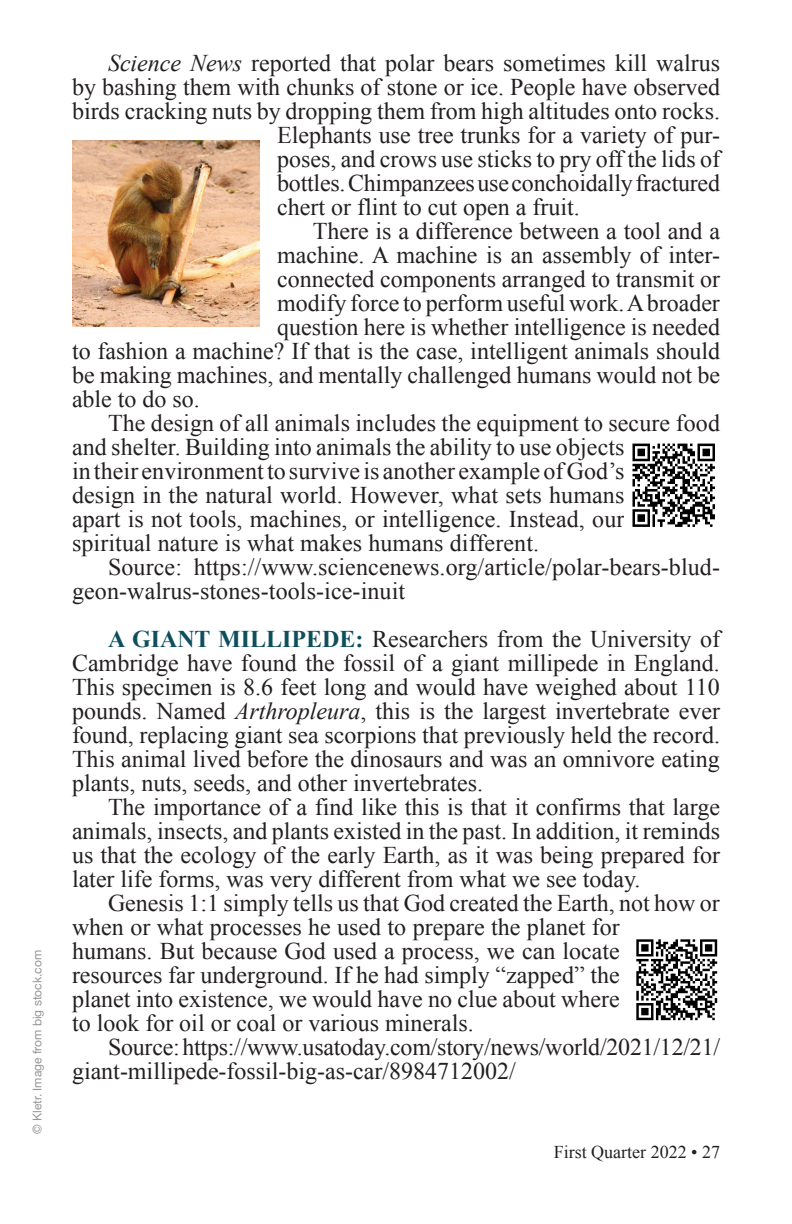
<style>
.page{position:relative;width:792px;height:1224px;background:#fff}
.page>*{position:absolute;margin:0;border:0;box-sizing:border-box;transform-origin:0 0}
.Body_Copy{font:24px/24px "Times New Roman";color:#231f20}
.t1{font:18px "Times New Roman";color:#231f20}
.Body_Copy-2{font:12px "Helvetica Neue";color:#95979a}
.s1{font-style:italic}
.s2{font-weight:700;color:#0e4f5c}
</style>
<div class="page">
<img style="left:632px;top:443px;width:83px;height:84px">
<img style="left:72px;top:141px;width:187px;height:185px">
<img style="left:636px;top:939px;width:82px;height:82px">
<p class="Body_Copy-2" style="left:29px;top:1134px;width:185px;rotate:-90deg">© Kletr. Image from big stock.com</p>
<p class="Body_Copy" style="left:108px;top:50px;width:614px"><span class="s1">Science News</span> reported that polar bears sometimes kill walrus</p>
<p class="Body_Copy" style="left:72px;top:74px;width:650px">by bashing them with chunks of stone or ice. People have observed</p>
<p class="Body_Copy" style="left:72px;top:98px;width:650px">birds cracking nuts by dropping them from high altitudes onto rocks.</p>
<p class="Body_Copy" style="left:277px;top:122px;width:444px">Elephants use tree trunks for a variety of pur-</p>
<p class="Body_Copy" style="left:277px;top:146px;width:444px">poses, and crows use sticks to pry off the lids of</p>
<p class="Body_Copy" style="left:277px;top:170px;width:444px">bottles. Chimpanzees use conchoidally fractured</p>
<p class="Body_Copy" style="left:277px;top:194px;width:304px">chert or flint to cut open a fruit.</p>
<p class="Body_Copy" style="left:313px;top:218px;width:409px">There is a difference between a tool and a</p>
<p class="Body_Copy" style="left:277px;top:242px;width:444px">machine. A machine is an assembly of inter-</p>
<p class="Body_Copy" style="left:277px;top:266px;width:444px">connected components arranged to transmit or</p>
<p class="Body_Copy" style="left:277px;top:290px;width:444px">modify force to perform useful work. A broader</p>
<p class="Body_Copy" style="left:277px;top:314px;width:444px">question here is whether intelligence is needed</p>
<p class="Body_Copy" style="left:72px;top:338px;width:650px">to fashion a machine? If that is the case, intelligent animals should</p>
<p class="Body_Copy" style="left:72px;top:362px;width:650px">be making machines, and mentally challenged humans would not be</p>
<p class="Body_Copy" style="left:72px;top:386px;width:129px">able to do so.</p>
<p class="Body_Copy" style="left:72px;top:410px;width:650px;text-indent:36px">The design of all animals includes the equipment to secure food and shelter. Building into animals the ability to use objects<br>in their environment to survive is another example of God’s<br>design in the natural world. However, what sets humans<br>apart is not tools, machines, or intelligence. Instead, our<br>spiritual nature is what makes humans different.</p>
<p class="Body_Copy" style="left:72px;top:554px;width:649px;text-indent:36px">Source: https://www.sciencenews.org/article/polar-bears-blud&shy;geon-walrus-stones-tools-ice-inuit</p>
<p class="Body_Copy" style="left:72px;top:626px;width:650px;text-align:justify;text-indent:36px"><span class="s2">A GIANT MILLIPEDE:</span> Researchers from the University of Cambridge have found the fossil of a giant millipede in England.<br>This specimen is 8.6 feet long and would have weighed about 110 pounds. Named <span class="s1">Arthropleura</span>, this is the largest invertebrate ever found, replacing giant sea scorpions that previously held the record.<br>This animal lived before the dinosaurs and was an omnivore eating plants, nuts, seeds, and other invertebrates.</p>
<p class="Body_Copy" style="left:72px;top:794px;width:650px;text-align:justify;text-indent:36px">The importance of a find like this is that it confirms that large animals, insects, and plants existed in the past. In addition, it reminds us that the ecology of the early Earth, as it was being prepared for later life forms, was very different from what we see today.</p>
<p class="Body_Copy" style="left:72px;top:890px;width:649px;text-indent:36px">Genesis 1:1 simply tells us that God created the Earth, not how or when or what processes he used to prepare the planet for<br>humans. But because God used a process, we can locate<br>resources far underground. If he had simply “zapped” the<br>planet into existence, we would have no clue about where<br>to look for oil or coal or various minerals.</p>
<p class="Body_Copy" style="left:72px;top:1034px;width:650px;text-indent:36px">Source: https://www.usatoday.com/story/news/world/2021/12/21/ giant-millipede-fossil-big-as-car/8984712002/</p>
<p class="t1" style="left:554px;top:1140px;width:168px">First Quarter 2022 • 27</p>
</div>
